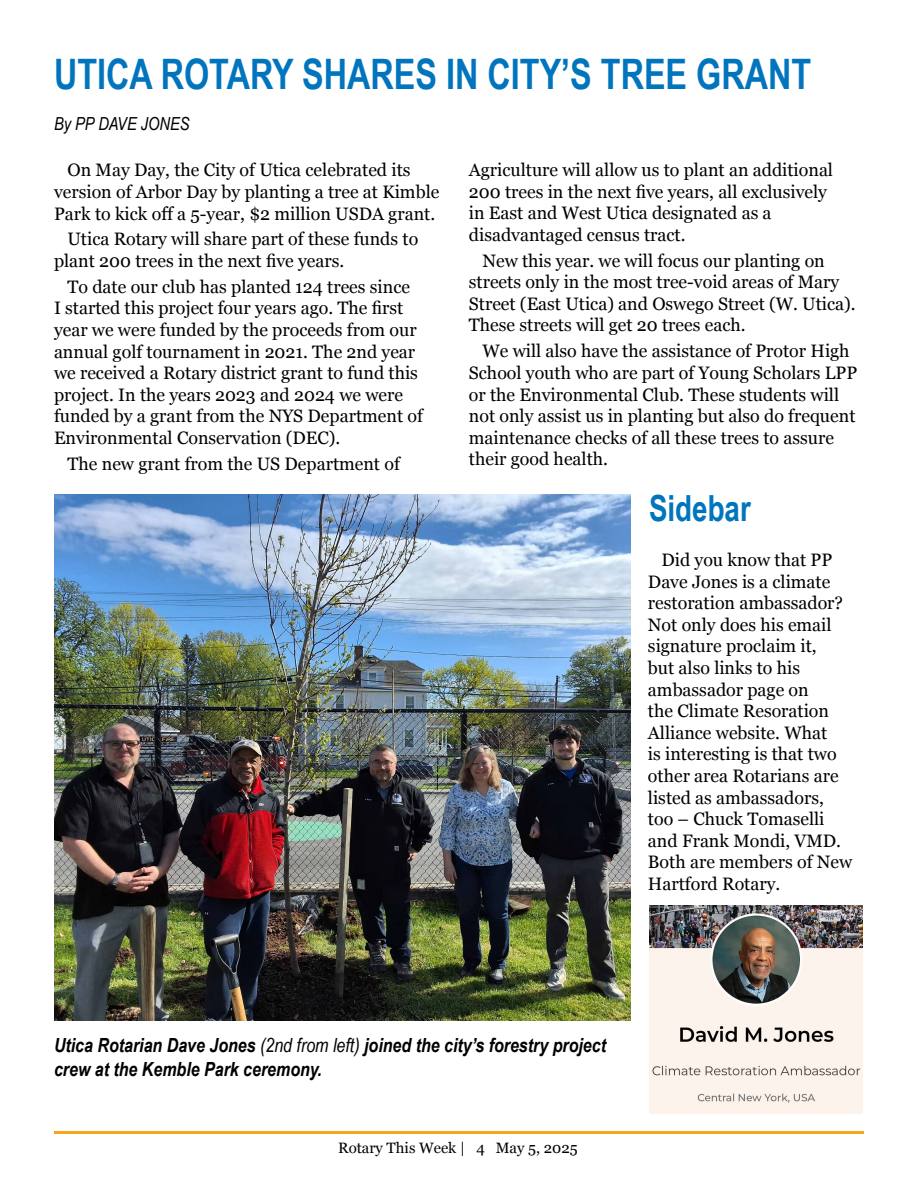
<style>
.page{position:relative;width:918px;height:1188px;background:#fff}
.page>*{position:absolute;margin:0;border:0;box-sizing:border-box;transform-origin:0 0}
.t1{font:700 42px "Arial Narrow";color:#0075be;scale:.94 1}
.t2{font:700 36px "Arial Narrow";color:#0075be;scale:.94 1}
.t3{font:italic 700 19.5px/23.4px "Arial Narrow";color:#000}
.t4{font:18px/21.6px "Georgia";color:#000}
.t5{font:italic 18px "Arial Narrow";color:#000}
.t6{font:15px "Georgia";color:#000}
.s1{font-weight:400}
</style>
<div class="page">
<hr style="left:54px;top:1131px;width:810px;height:3px;background:#faa41a">
<img style="left:54px;top:495px;width:577px;height:526px">
<img style="left:649px;top:905px;width:214px;height:208px">
<h1 class="t1" style="left:54px;top:42px;width:807px">UTICA ROTARY SHARES IN CITY’S TREE GRANT</h1>
<p class="t5" style="left:54px;top:111px;width:137px">By PP DAVE JONES</p>
<p class="t4" style="left:54px;top:159px;width:387px;text-indent:14px">On May Day, the City of Utica celebrated its version of Arbor Day by planting a tree at Kimble<br>Park to kick off a 5-year, $2 million USDA grant.</p>
<p class="t4" style="left:54px;top:228px;width:366px;text-indent:14px">Utica Rotary will share part of these funds to plant 200 trees in the next five years.</p>
<p class="t4" style="left:54px;top:275px;width:370px;text-indent:14px">To date our club has planted 124 trees since<br>I started this project four years ago. The first year we were funded by the proceeds from our annual golf tournament in 2021. The 2nd year we received a Rotary district grant to fund this project. In the years 2023 and 2024 we were funded by a grant from the NYS Department of Environmental Conservation (DEC).</p>
<p class="t4" style="left:68px;top:452px;width:334px">The new grant from the US Department of</p>
<p class="t4" style="left:469px;top:158px;width:366px">Agriculture will allow us to plant an additional 200 trees in the next five years, all exclusively in East and West Utica designated as a disadvantaged census tract.</p>
<p class="t4" style="left:469px;top:249px;width:388px;text-indent:14px">New this year. we will focus our planting on streets only in the most tree-void areas of Mary Street (East Utica) and Oswego Street (W. Utica).<br>These streets will get 20 trees each.</p>
<p class="t4" style="left:469px;top:340px;width:390px;text-indent:14px">We will also have the assistance of Protor High School youth who are part of Young Scholars LPP or the Environmental Club. These students will not only assist us in planting but also do frequent maintenance checks of all these trees to assure their good health.</p>
<h2 class="t2" style="left:649px;top:481px;width:110px">Sidebar</h2>
<p class="t4" style="left:648px;top:548px;width:206px;text-indent:14px">Did you know that PP<br>Dave Jones is a climate restoration ambassador?<br>Not only does his email signature proclaim it,<br>but also links to his ambassador page on<br>the Climate Resoration<br>Alliance website. What<br>is interesting is that two other area Rotarians are listed as ambassadors, too – Chuck Tomaselli and Frank Mondi, VMD.<br>Both are members of New<br>Hartford Rotary.</p>
<p class="t3" style="left:54px;top:1033px;width:554px">Utica Rotarian Dave Jones <span class="s1">(2nd from left)</span> joined the city’s forestry project crew at the Kemble Park ceremony.</p>
<p class="t6" style="left:338px;top:1137px;width:241px">Rotary This Week | 4 May 5, 2025</p>
</div>
